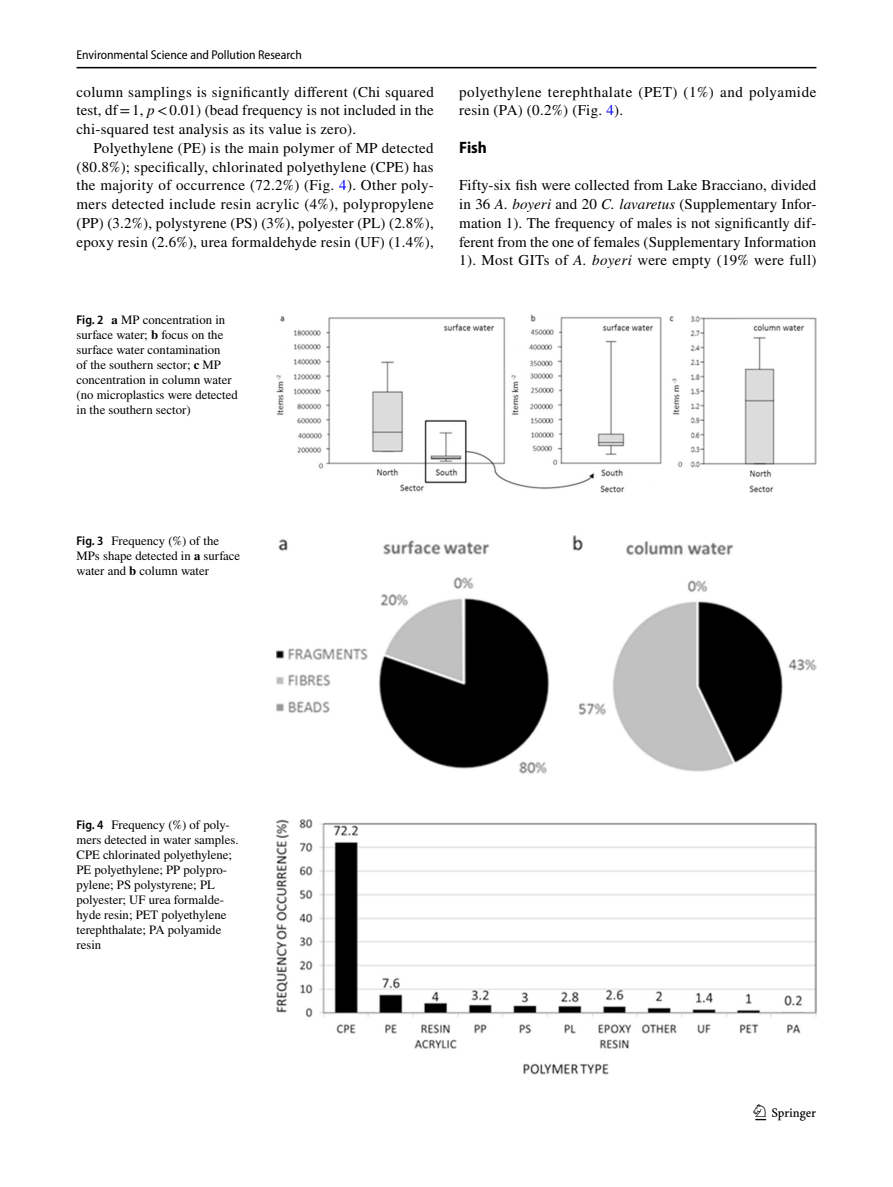
<style>
.page{position:relative;width:893px;height:1187px;background:#fff}
.page>*{position:absolute;margin:0;border:0;box-sizing:border-box;transform-origin:0 0}
.t1{font:22.5px "Springnew Regular 3";color:#000}
.t2{font:700 semi-condensed 16.5px "Myriad Pro";color:#000}
.t3{font:15px/18.8px "STIX";letter-spacing:.015em;color:#000;text-align:justify}
.t4{font:15px/18.8px "STIX";letter-spacing:.04em;color:#000}
.t5{font:12.75px/15px "STIX";color:#000}
.t6{font:semi-condensed 12.75px "Myriad Pro";color:#000}
.s1{font-style:italic}
.s2{color:#00f}
.s3{font-family:"Myriad Pro";font-weight:600;font-stretch:semi-condensed}
.s4{font-weight:700}
</style>
<div class="page">
<hr style="left:77px;top:67px;width:739px;height:1px;background:#000">
<img style="left:276px;top:314px;width:540px;height:178px">
<img style="left:276px;top:535px;width:540px;height:239px">
<img style="left:276px;top:819px;width:540px;height:254px">
<p class="t6" style="left:77px;top:48px;width:227px">Environmental Science and Pollution Research</p>
<p class="t3" style="left:77px;top:83px;width:359px">column samplings is significantly different (Chi squared test, df=1, <span class="s1">p</span>&lt;0.01) (bead frequency is not included in the chi-squared test analysis as its value is zero).</p>
<p class="t3" style="left:77px;top:139px;width:359px;text-indent:17px">Polyethylene (PE) is the main polymer of MP detected (80.8%); specifically, chlorinated polyethylene (CPE) has the majority of occurrence (72.2%) (Fig. <span class="s2">4</span>). Other poly&shy;mers detected include resin acrylic (4%), polypropylene (PP) (3.2%), polystyrene (PS) (3%), polyester (PL) (2.8%), epoxy resin (2.6%), urea formaldehyde resin (UF) (1.4%),</p>
<p class="t5" style="left:77px;top:313px;width:163px"><span class="s3">Fig. 2</span> <span class="s4">a</span> MP concentration in surface water; <span class="s4">b</span> focus on the surface water contamination<br>of the southern sector; <span class="s4">c</span> MP concentration in column water (no microplastics were detected in the southern sector)</p>
<p class="t4" style="left:459px;top:83px;width:359px">polyethylene terephthalate (PET) (1%) and polyamide resin (PA) (0.2%) (Fig. <span class="s2">4</span>).</p>
<p class="t2" style="left:459px;top:138px;width:29px">Fish</p>
<p class="t3" style="left:459px;top:177px;width:359px">Fifty-six fish were collected from Lake Bracciano, divided in 36 <span class="s1">A. boyeri</span> and 20 <span class="s1">C. lavaretus</span> (Supplementary Infor&shy;mation 1). The frequency of males is not significantly dif&shy;ferent from the one of females (Supplementary Information 1). Most GITs of <span class="s1">A. boyeri</span> were empty (19% were full)</p>
<p class="t5" style="left:77px;top:533px;width:165px"><span class="s3">Fig. 3</span> Frequency (%) of the<br>MPs shape detected in <span class="s4">a</span> surface water and <span class="s4">b</span> column water</p>
<p class="t5" style="left:77px;top:818px;width:164px"><span class="s3">Fig. 4</span> Frequency (%) of poly&shy;mers detected in water samples.<br>CPE chlorinated polyethylene;<br>PE polyethylene; PP polypro&shy;pylene; PS polystyrene; PL polyester; UF urea formalde&shy;hyde resin; PET polyethylene terephthalate; PA polyamide resin</p>
<h1 class="t1" style="left:755px;top:1104px;width:62px">1 3</h1>
</div>
